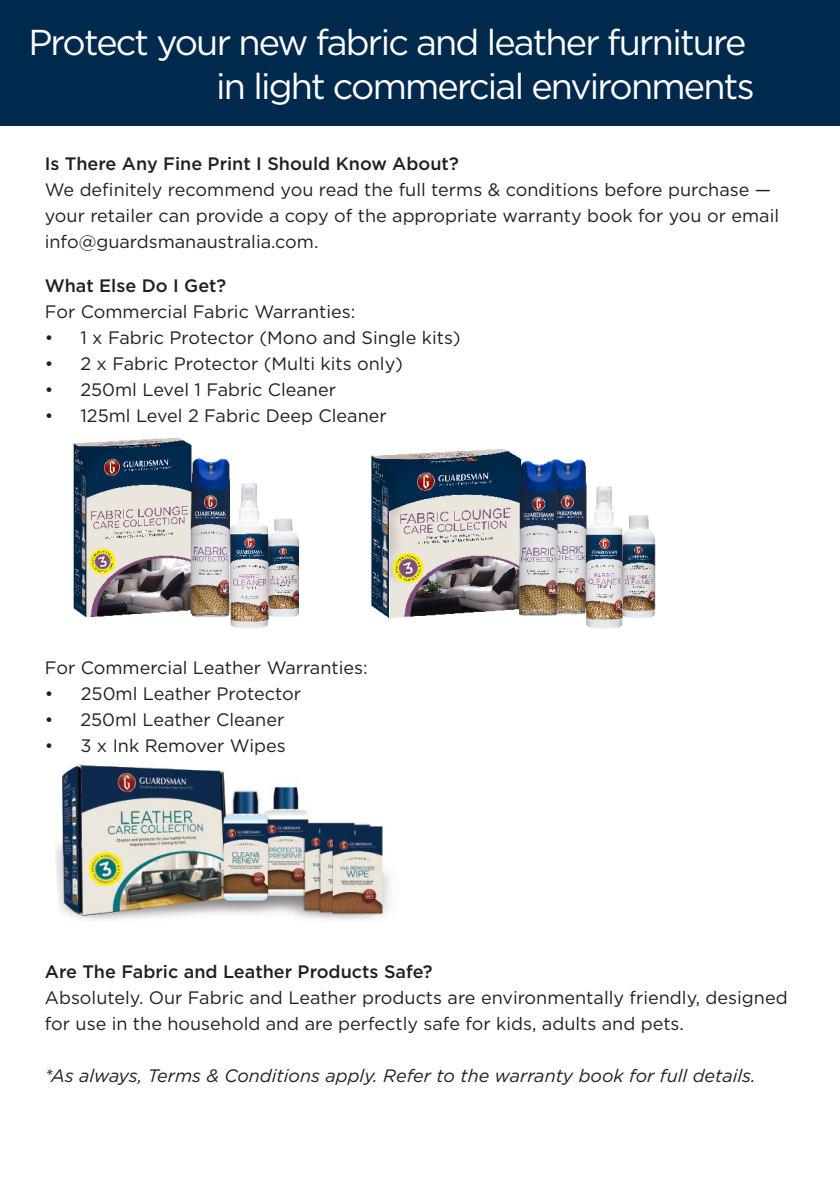
<style>
.page{position:relative;width:840px;height:1191px;background:#fff}
.page>*{position:absolute;margin:0;border:0;box-sizing:border-box;transform-origin:0 0}
.t1{font:36px "Gotham";letter-spacing:-.05em;color:#fff}
.t2{font:18px/26px "Gotham";color:#231f20}
.t3{font:500 18px "Gotham";color:#231f20}
.t4{font:italic 18px "Gotham";color:#231f20}
</style>
<div class="page">
<div style="left:0;top:0;width:839px;height:125px;background:#00294e"></div>
<img style="left:371px;top:449px;width:285px;height:180px">
<img style="left:73px;top:437px;width:226px;height:191px">
<img style="left:55px;top:763px;width:336px;height:157px">
<p class="t1" style="left:28px;top:20px;width:719px">Protect your new fabric and leather furniture</p>
<p class="t1" style="left:216px;top:63px;width:539px">in light commercial environments</p>
<p class="t3" style="left:45px;top:152px;width:415px">Is There Any Fine Print I Should Know About?</p>
<p class="t2" style="left:45px;top:176px;width:735px">We definitely recommend you read the full terms &amp; conditions before purchase — your retailer can provide a copy of the appropriate warranty book for you or email info@guardsmanaustralia.com.</p>
<p class="t3" style="left:45px;top:274px;width:183px">What Else Do I Get?</p>
<p class="t2" style="left:45px;top:298px;width:312px">For Commercial Fabric Warranties:</p>
<p class="t2" style="left:45px;top:324px;width:417px">• 1 x Fabric Protector (Mono and Single kits)</p>
<p class="t2" style="left:45px;top:350px;width:359px">• 2 x Fabric Protector (Multi kits only)</p>
<p class="t2" style="left:45px;top:376px;width:292px">• 250ml Level 1 Fabric Cleaner</p>
<p class="t2" style="left:45px;top:402px;width:343px">• 125ml Level 2 Fabric Deep Cleaner</p>
<p class="t2" style="left:45px;top:654px;width:324px">For Commercial Leather Warranties:</p>
<p class="t2" style="left:45px;top:680px;width:257px">• 250ml Leather Protector</p>
<p class="t2" style="left:45px;top:706px;width:241px">• 250ml Leather Cleaner</p>
<p class="t2" style="left:45px;top:732px;width:242px">• 3 x Ink Remover Wipes</p>
<p class="t3" style="left:45px;top:960px;width:389px">Are The Fabric and Leather Products Safe?</p>
<p class="t2" style="left:45px;top:984px;width:744px">Absolutely. Our Fabric and Leather products are environmentally friendly, designed for use in the household and are perfectly safe for kids, adults and pets.</p>
<p class="t4" style="left:45px;top:1064px;width:712px">*As always, Terms &amp; Conditions apply. Refer to the warranty book for full details.</p>
</div>
